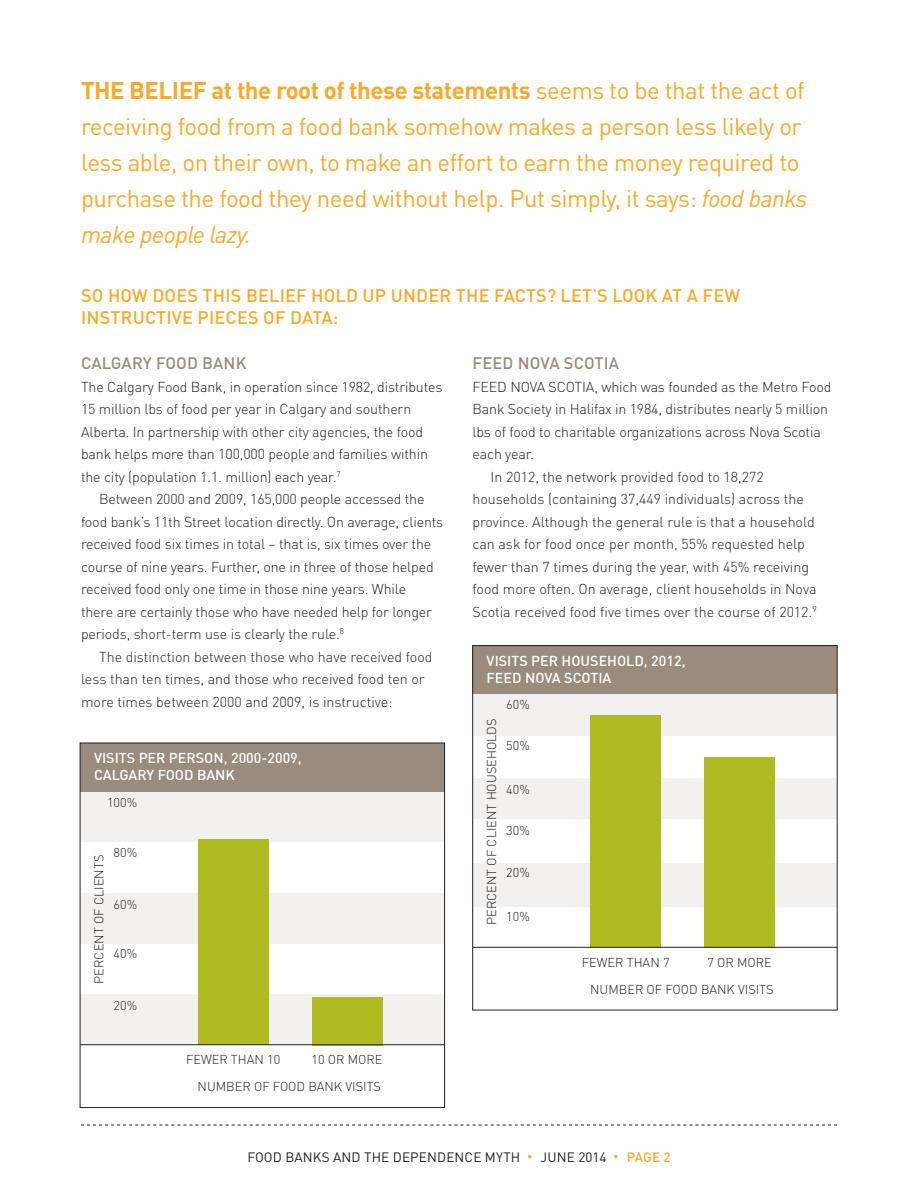
<style>
.page{position:relative;width:918px;height:1188px;background:#fff}
.page>*{position:absolute;margin:0;border:0;box-sizing:border-box;transform-origin:0 0}
.subhead_level_1{font:24px/36px "DIN Pro";letter-spacing:-.02em;color:#faa928}
.subhead_level_1-2{font:500 18px/22.5px "DIN Pro";letter-spacing:.01em;color:#faa928}
.subhead_level_1-3{font:500 16.5px "DIN Pro";letter-spacing:.01em;color:#998b7d}
.t1{font:300 15px "DIN Pro";color:#231f20}
.body__indent{font:300 14.25px/22.5px "DIN Pro";letter-spacing:-.01em;color:#231f20}
.body__no_ident{font:300 14.25px/22.5px "DIN Pro";letter-spacing:-.01em;color:#231f20}
.t2{font:500 14.25px/17.1px "DIN Pro";color:#fff}
.t3{font:13.5px "DIN Pro";letter-spacing:.01em;color:#231f20}
.t4{font:300 12.75px "DIN Pro";color:#231f20}
.s1{font-weight:700}
.s2{font-style:italic}
.s3{font-size:10.5px;color:#faa928}
.s4{font-weight:500;color:#faa928}
</style>
<div class="page">
<svg style="left:81px;top:1125px;width:756px;height:1px"></svg>
<div style="left:80px;top:791px;width:365px;height:51px;background:#f3f1ef"></div>
<div style="left:80px;top:893px;width:365px;height:51px;background:#f3f1ef"></div>
<div style="left:80px;top:994px;width:365px;height:51px;background:#f3f1ef"></div>
<div style="left:80px;top:743px;width:365px;height:48px;background:#998b7d"></div>
<div style="left:198px;top:840px;width:70px;height:205px;background:#aebc21"></div>
<div style="left:312px;top:997px;width:70px;height:48px;background:#aebc21"></div>
<hr style="left:80px;top:1044px;width:365px;height:1px;background:#231f20">
<div style="left:80px;top:743px;width:365px;height:365px;border:1px solid #231f20"></div>
<div style="left:473px;top:694px;width:364px;height:42px;background:#f3f1ef"></div>
<div style="left:473px;top:778px;width:364px;height:41px;background:#f3f1ef"></div>
<div style="left:473px;top:863px;width:364px;height:43px;background:#f3f1ef"></div>
<div style="left:473px;top:646px;width:364px;height:48px;background:#998b7d"></div>
<div style="left:591px;top:715px;width:70px;height:233px;background:#aebc21"></div>
<div style="left:704px;top:757px;width:71px;height:191px;background:#aebc21"></div>
<hr style="left:473px;top:947px;width:364px;height:1px;background:#231f20">
<div style="left:472px;top:645px;width:365px;height:365px;border:1px solid #231f20"></div>
<p class="subhead_level_1" style="left:81px;top:70px;width:728px"><span class="s1">THE BELIEF at the root of these statements</span> seems to be that the act of receiving food from a food bank somehow makes a person less likely or less able, on their own, to make an effort to earn the money required to purchase the food they need without help. Put simply, it says: <span class="s2">food banks make people lazy.</span></p>
<p class="subhead_level_1-2" style="left:81px;top:282px;width:660px">SO HOW DOES THIS BELIEF HOLD UP UNDER THE FACTS? LET’S LOOK AT A FEW<br>INSTRUCTIVE PIECES OF DATA:</p>
<p class="subhead_level_1-3" style="left:473px;top:350px;width:148px">FEED NOVA SCOTIA</p>
<p class="body__no_ident" style="left:472px;top:374px;width:361px">FEED NOVA SCOTIA, which was founded as the Metro Food Bank Society in Halifax in 1984, distributes nearly 5 million lbs of food to charitable organizations across Nova Scotia each year.</p>
<p class="body__indent" style="left:472px;top:464px;width:346px;text-indent:18px">In 2012, the network provided food to 18,272 households (containing 37,449 individuals) across the province. Although the general rule is that a household can ask for food once per month, 55% requested help fewer than 7 times during the year, with 45% receiving food more often. On average, client households in Nova Scotia received food five times over the course of 2012.<sup>9</sup></p>
<p class="subhead_level_1-3" style="left:81px;top:350px;width:167px">CALGARY FOOD BANK</p>
<p class="body__no_ident" style="left:81px;top:374px;width:363px">The Calgary Food Bank, in operation since 1982, distributes 15 million lbs of food per year in Calgary and southern Alberta. In partnership with other city agencies, the food bank helps more than 100,000 people and families within the city (population 1.1. million) each year.<sup>7</sup></p>
<p class="body__indent" style="left:81px;top:486px;width:364px;text-indent:18px">Between 2000 and 2009, 165,000 people accessed the food bank’s 11th Street location directly. On average, clients received food six times in total – that is, six times over the course of nine years. Further, one in three of those helped received food only one time in those nine years. While<br>there are certainly those who have needed help for longer periods, short-term use is clearly the rule.<sup>8</sup></p>
<p class="body__indent" style="left:81px;top:644px;width:353px;text-indent:18px">The distinction between those who have received food less than ten times, and those who received food ten or more times between 2000 and 2009, is instructive:</p>
<p class="t2" style="left:487px;top:650px;width:200px">VISITS PER HOUSEHOLD, 2012,<br>FEED NOVA SCOTIA</p>
<p class="t4" style="left:506px;top:695px;width:25px">60%</p>
<p class="t4" style="left:506px;top:736px;width:25px">50%</p>
<p class="t4" style="left:506px;top:780px;width:25px">40%</p>
<p class="t4" style="left:506px;top:820px;width:25px">30%</p>
<p class="t4" style="left:506px;top:863px;width:25px">20%</p>
<p class="t4" style="left:482px;top:925px;width:208px;rotate:-90deg">PERCENT OF CLIENT HOUSEHOLDS</p>
<p class="t2" style="left:94px;top:748px;width:209px">VISITS PER PERSON, 2000-2009,<br>CALGARY FOOD BANK</p>
<p class="t4" style="left:107px;top:792px;width:32px">100%</p>
<p class="t1" style="left:519px;top:780px;width:25px">100</p>
<p class="t4" style="left:114px;top:843px;width:25px">80%</p>
<p class="t4" style="left:89px;top:984px;width:130px;rotate:-90deg">PERCENT OF CLIENTS</p>
<p class="t4" style="left:114px;top:894px;width:25px">60%</p>
<p class="t4" style="left:506px;top:906px;width:25px">10%</p>
<p class="t4" style="left:114px;top:944px;width:25px">40%</p>
<p class="t4" style="left:582px;top:952px;width:89px">FEWER THAN 7</p>
<p class="t4" style="left:707px;top:952px;width:66px">7 OR MORE</p>
<p class="t4" style="left:114px;top:996px;width:25px">20%</p>
<p class="t4" style="left:186px;top:1050px;width:96px">FEWER THAN 10</p>
<p class="t4" style="left:312px;top:1050px;width:73px">10 OR MORE</p>
<p class="t4" style="left:198px;top:1077px;width:185px">NUMBER OF FOOD BANK VISITS</p>
<p class="t4" style="left:590px;top:979px;width:185px">NUMBER OF FOOD BANK VISITS</p>
<p class="t3" style="left:247px;top:1146px;width:425px">FOOD BANKS AND THE DEPENDENCE MYTH <span class="s3">•</span> JUNE 2014 <span class="s3">•</span> <span class="s4">PAGE 2</span></p>
</div>
